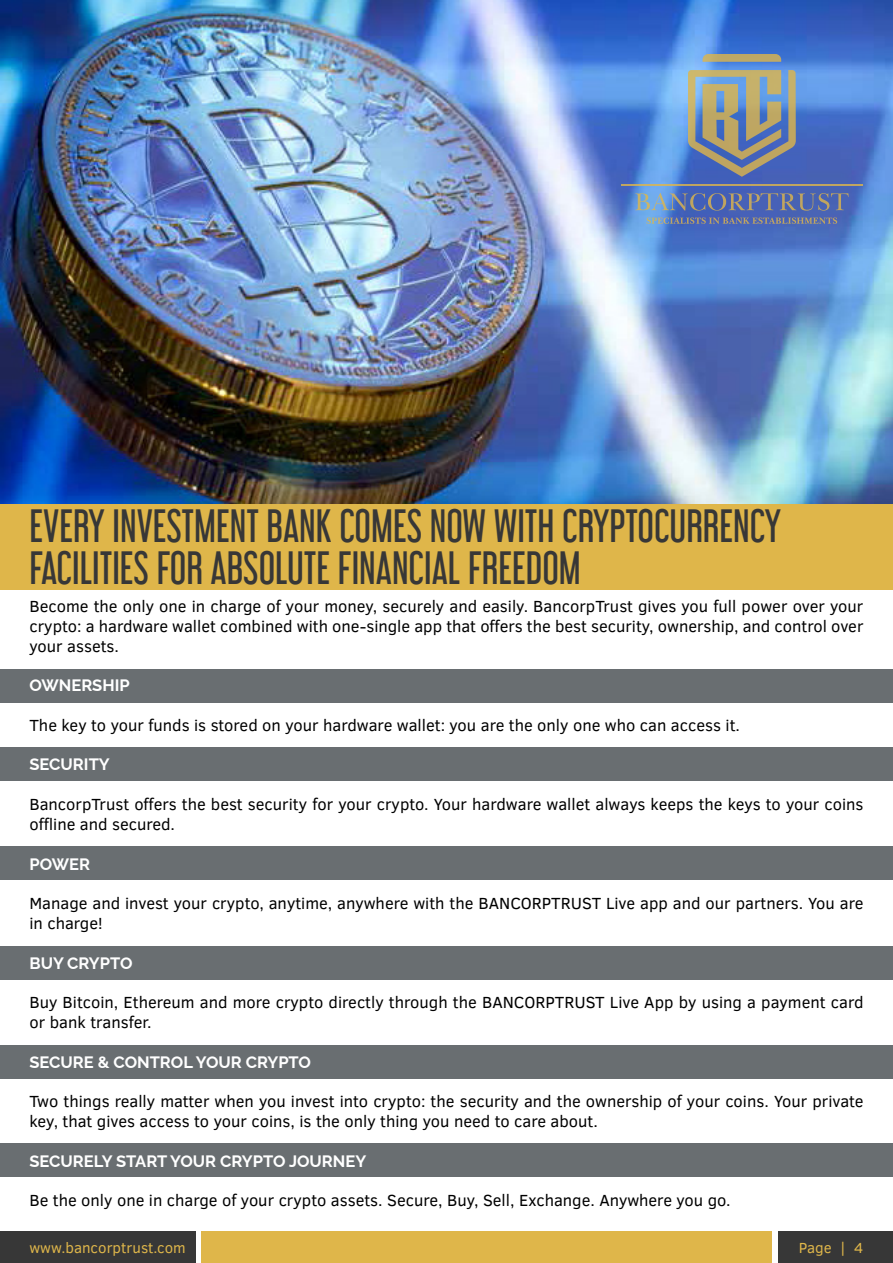
<style>
.page{position:relative;width:893px;height:1263px;background:#fff}
.page>*{position:absolute;margin:0;border:0;box-sizing:border-box;transform-origin:0 0}
.t1{font:40.95px/42px "Libel Suit Rg";color:#373737}
.t2{font:16.5px/19.8px "Clear Sans";color:#000}
.t3{font:700 16.5px "Raleway";color:#fff}
.t4{font:15px "Clear Sans";color:#dfb64a}
</style>
<div class="page">
<div style="left:0;top:1231px;width:893px;height:32px;background:#dfb64a"></div>
<svg style="left:195px;top:1231px;width:5px;height:32px"></svg>
<div style="left:0;top:1231px;width:195px;height:32px;background:#373737"></div>
<div style="left:773px;top:1231px;width:104px;height:32px;background:#fefefe"></div>
<div style="left:778px;top:1231px;width:115px;height:32px;background:#373737"></div>
<div style="left:0;top:1143px;width:893px;height:33px;background:#696e71"></div>
<div style="left:0;top:1045px;width:893px;height:34px;background:#696e71"></div>
<div style="left:0;top:946px;width:893px;height:34px;background:#696e71"></div>
<div style="left:0;top:846px;width:893px;height:34px;background:#696e71"></div>
<div style="left:0;top:748px;width:893px;height:33px;background:#696e71"></div>
<div style="left:0;top:669px;width:893px;height:33px;background:#696e71"></div>
<img style="left:0;top:0;width:893px;height:504px">
<div style="left:0;top:504px;width:893px;height:86px;background:#dfb64a"></div>
<svg style="left:688px;top:70px;width:108px;height:107px;background:#8b9294"></svg>
<svg style="left:702px;top:54px;width:79px;height:8px"></svg>
<svg style="left:647px;top:217px;width:190px;height:7px"></svg>
<svg style="left:635px;top:193px;width:213px;height:18px;background:#687ba8"></svg>
<hr style="left:621px;top:184px;width:241px;height:1px;background:#dfb64a">
<h1 class="t1" style="left:29px;top:501px;width:754px">EVERY INVESTMENT BANK COMES NOW WITH CRYPTOCURRENCY<br>FACILITIES FOR ABSOLUTE FINANCIAL FREEDOM</h1>
<p class="t2" style="left:29px;top:596px;width:836px;text-align:justify">Become the only one in charge of your money, securely and easily. BancorpTrust gives you full power over your crypto: a hardware wallet combined with one-single app that offers the best security, ownership, and control over your assets.</p>
<p class="t3" style="left:29px;top:672px;width:102px">OWNERSHIP</p>
<p class="t2" style="left:29px;top:715px;width:712px">The key to your funds is stored on your hardware wallet: you are the only one who can access it.</p>
<p class="t3" style="left:29px;top:751px;width:82px">SECURITY</p>
<p class="t2" style="left:29px;top:794px;width:836px">BancorpTrust offers the best security for your crypto. Your hardware wallet always keeps the keys to your coins offline and secured.</p>
<p class="t3" style="left:29px;top:850px;width:62px">POWER</p>
<p class="t2" style="left:29px;top:893px;width:836px">Manage and invest your crypto, anytime, anywhere with the BANCORPTRUST Live app and our partners. You are in charge!</p>
<p class="t3" style="left:29px;top:949px;width:105px">BUY CRYPTO</p>
<p class="t2" style="left:29px;top:992px;width:836px">Buy Bitcoin, Ethereum and more crypto directly through the BANCORPTRUST Live App by using a payment card or bank transfer.</p>
<p class="t3" style="left:29px;top:1048px;width:283px">SECURE &amp; CONTROL YOUR CRYPTO</p>
<p class="t2" style="left:29px;top:1091px;width:836px">Two things really matter when you invest into crypto: the security and the ownership of your coins. Your private key, that gives access to your coins, is the only thing you need to care about.</p>
<p class="t3" style="left:29px;top:1147px;width:338px">SECURELY START YOUR CRYPTO JOURNEY</p>
<p class="t2" style="left:29px;top:1190px;width:703px">Be the only one in charge of your crypto assets. Secure, Buy, Sell, Exchange. Anywhere you go.</p>
<p class="t4" style="left:29px;top:1237px;width:158px">www.bancorptrust.com</p>
<p class="t4" style="left:799px;top:1237px;width:66px">Page | 4</p>
</div>
